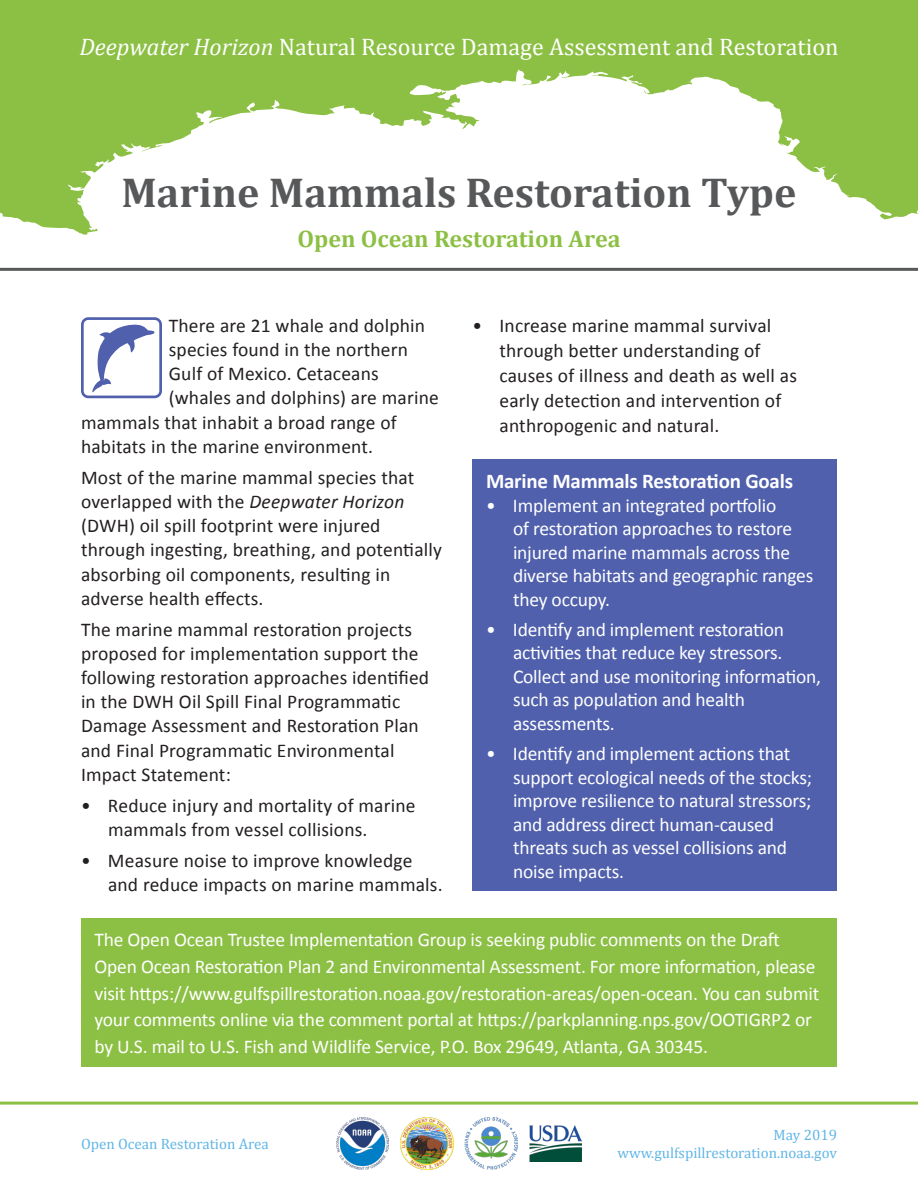
<style>
.page{position:relative;width:918px;height:1188px;background:#fff}
.page>*{position:absolute;margin:0;border:0;box-sizing:border-box;transform-origin:0 0}
.Heading_1{font:700 42px "Cambria";color:#57585a}
.t1{font:24px "Cambria";color:#fff}
.Heading_2{font:700 24px "Cambria";color:#8cc044}
.Sub_Head{font:700 21px "Calibri";letter-spacing:-.01em;color:#fff}
.Body_Text{font:19.5px/24.2px "Calibri";letter-spacing:.01em;color:#231f20}
.Body_Text_Bullet{font:19.5px/23.5px "Calibri";letter-spacing:-.01em;color:#fff}
.Body_Text-2{font:19.5px/26.7px "Calibri";letter-spacing:-.01em;color:#fff}
.Body_Text_Bullet-2{font:19.5px/25px "Calibri";letter-spacing:.01em;color:#231f20}
.t2{font:15px "Cambria";color:#61b6e6}
.s1{font-style:italic}
</style>
<div class="page">
<svg style="left:0;top:0;width:918px;height:235px;fill:#8cc044"></svg>
<hr style="left:0;top:268px;width:918px;height:3px;background:#57585a">
<hr style="left:0;top:1102px;width:918px;height:3px;background:#8cc044">
<img style="left:336px;top:1117px;width:53px;height:53px">
<img style="left:401px;top:1117px;width:52px;height:52px">
<img style="left:465px;top:1117px;width:52px;height:52px">
<img style="left:529px;top:1126px;width:53px;height:35px">
<svg style="left:81px;top:317px;width:81px;height:81px"></svg>
<div style="left:472px;top:459px;width:365px;height:432px;background:#5060ac"></div>
<div style="left:81px;top:918px;width:756px;height:148px;background:#8cc044"></div>
<p class="t1" style="left:79px;top:33px;width:761px"><span class="s1">Deepwater Horizon</span> Natural Resource Damage Assessment and Restoration</p>
<p class="Heading_1" style="left:121px;top:167px;width:677px">Marine Mammals Restoration Type</p>
<p class="Heading_2" style="left:297px;top:224px;width:325px">Open Ocean Restoration Area</p>
<p class="Body_Text" style="left:169px;top:312px;width:258px">There are 21 whale and dolphin</p>
<p class="Body_Text" style="left:169px;top:337px;width:241px">species found in the northern</p>
<p class="Body_Text" style="left:169px;top:361px;width:212px">Gulf of Mexico. Cetaceans</p>
<p class="Body_Text" style="left:169px;top:385px;width:272px">(whales and dolphins) are marine</p>
<p class="Body_Text" style="left:81px;top:409px;width:317px">mammals that inhabit a broad range of</p>
<p class="Body_Text" style="left:81px;top:433px;width:294px">habitats in the marine environment.</p>
<p class="Body_Text" style="left:81px;top:464px;width:363px">Most of the marine mammal species that overlapped with the <span class="s1">Deepwater Horizon </span>(DWH) oil spill footprint were injured through ingesting, breathing, and potentially absorbing oil components, resulting in adverse health effects.</p>
<p class="Body_Text" style="left:81px;top:616px;width:350px">The marine mammal restoration projects proposed for implementation support the following restoration approaches identified in the DWH Oil Spill Final Programmatic Damage Assessment and Restoration Plan and Final Programmatic Environmental Impact Statement:</p>
<p class="Body_Text_Bullet-2" style="left:108px;top:792px;width:309px;line-height:24.2px;text-indent:-27px">• Reduce injury and mortality of marine mammals from vessel collisions.</p>
<p class="Body_Text_Bullet-2" style="left:108px;top:847px;width:336px;line-height:24.2px;text-indent:-27px">• Measure noise to improve knowledge and reduce impacts on marine mammals.</p>
<p class="Body_Text-2" style="left:94px;top:925px;width:726px">The Open Ocean Trustee Implementation Group is seeking public comments on the Draft Open Ocean Restoration Plan 2 and Environmental Assessment. For more information, please visit https://www.gulfspillrestoration.noaa.gov/restoration-areas/open-ocean. You can submit your comments online via the comment portal at https://parkplanning.nps.gov/OOTIGRP2 or by U.S. mail to U.S. Fish and Wildlife Service, P.O. Box 29649, Atlanta, GA 30345.</p>
<p class="Body_Text_Bullet-2" style="left:500px;top:312px;width:299px;text-indent:-27px">• Increase marine mammal survival through better understanding of causes of illness and death as well as early detection and intervention of anthropogenic and natural.</p>
<p class="Sub_Head" style="left:486px;top:468px;width:309px">Marine Mammals Restoration Goals</p>
<p class="Body_Text_Bullet" style="left:513px;top:493px;width:302px;text-indent:-27px">• Implement an integrated portfolio<br>of restoration approaches to restore injured marine mammals across the diverse habitats and geographic ranges they occupy.</p>
<p class="Body_Text_Bullet" style="left:513px;top:617px;width:310px;text-indent:-27px">• Identify and implement restoration activities that reduce key stressors.<br>Collect and use monitoring information, such as population and health assessments.</p>
<p class="Body_Text_Bullet" style="left:513px;top:741px;width:301px;text-indent:-27px">• Identify and implement actions that support ecological needs of the stocks; improve resilience to natural stressors; and address direct human-caused threats such as vessel collisions and noise impacts.</p>
<p class="t2" style="left:81px;top:1135px;width:189px">Open Ocean Restoration Area</p>
<p class="t2" style="left:774px;top:1126px;width:65px">May 2019</p>
<p class="t2" style="left:618px;top:1144px;width:221px">www.gulfspillrestoration.noaa.gov</p>
</div>
